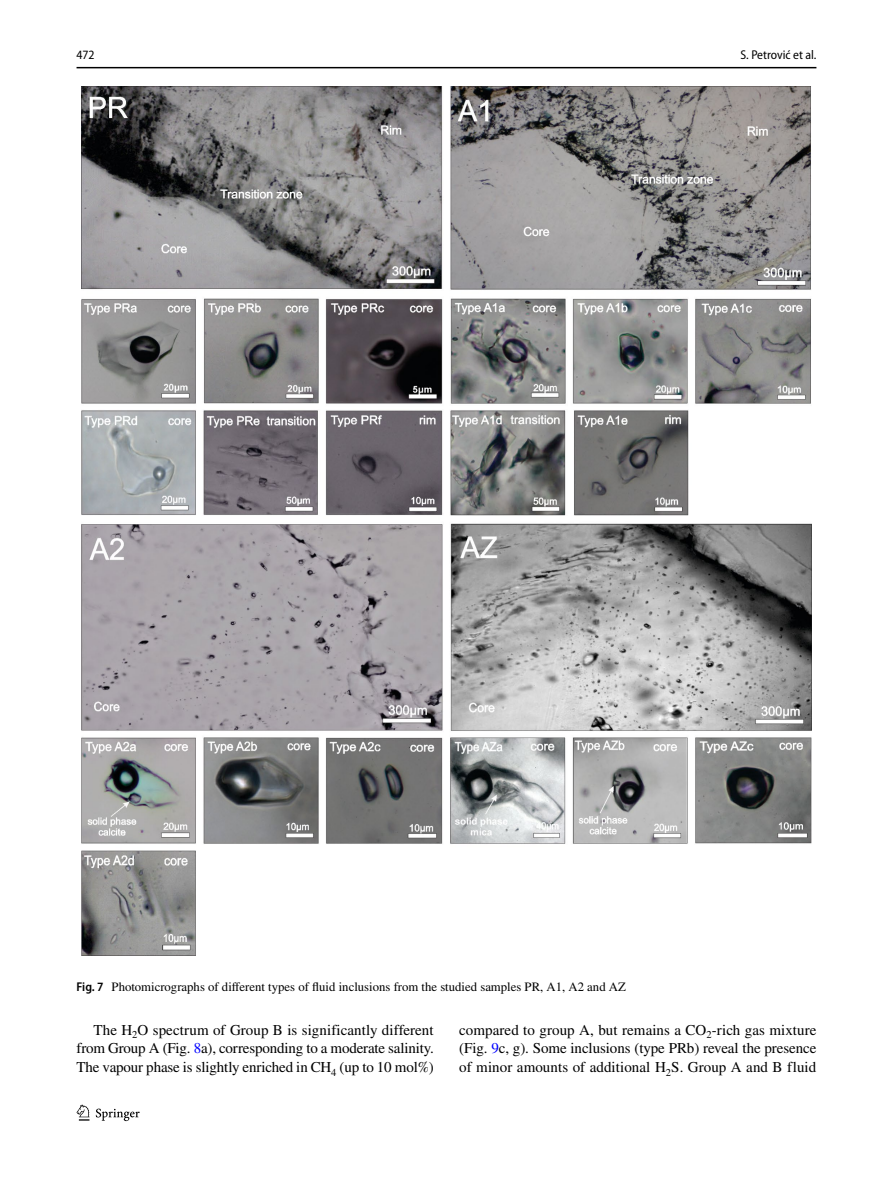
<style>
.page{position:relative;width:893px;height:1187px;background:#fff}
.page>*{position:absolute;margin:0;border:0;box-sizing:border-box;transform-origin:0 0}
.t1{font:15px/18.8px "STIX";letter-spacing:-.005em;color:#000;text-align:justify}
.t2{font:12.75px "STIX";color:#000}
.t3{font:semi-condensed 12.75px "Myriad Pro";color:#000}
.s1{font-family:"Myriad Pro";font-weight:600;font-stretch:semi-condensed}
.s2{color:#00f}
</style>
<div class="page">
<hr style="left:77px;top:67px;width:739px;height:1px;background:#000">
<svg style="left:77px;top:1104px;width:12px;height:16px"></svg>
<svg style="left:96px;top:1108px;width:44px;height:12px"></svg>
<img style="left:81px;top:87px;width:731px;height:868px">
<p class="t3" style="left:77px;top:48px;width:20px">472</p>
<p class="t3" style="left:740px;top:48px;width:77px">S. Petrović et al.</p>
<p class="t2" style="left:77px;top:977px;width:551px"><span class="s1">Fig. 7</span> Photomicrographs of different types of fluid inclusions from the studied samples PR, A1, A2 and AZ</p>
<p class="t1" style="left:77px;top:1021px;width:359px;text-indent:17px">The H<sub>2</sub>O spectrum of Group B is significantly different from Group A (Fig. <span class="s2">8</span>a), corresponding to a moderate salinity.<br>The vapour phase is slightly enriched in CH<sub>4</sub> (up to 10 mol%)</p>
<p class="t1" style="left:459px;top:1021px;width:359px">compared to group A, but remains a CO<sub>2</sub>-rich gas mixture (Fig. <span class="s2">9</span>c, g). Some inclusions (type PRb) reveal the presence of minor amounts of additional H<sub>2</sub>S. Group A and B fluid</p>
</div>
